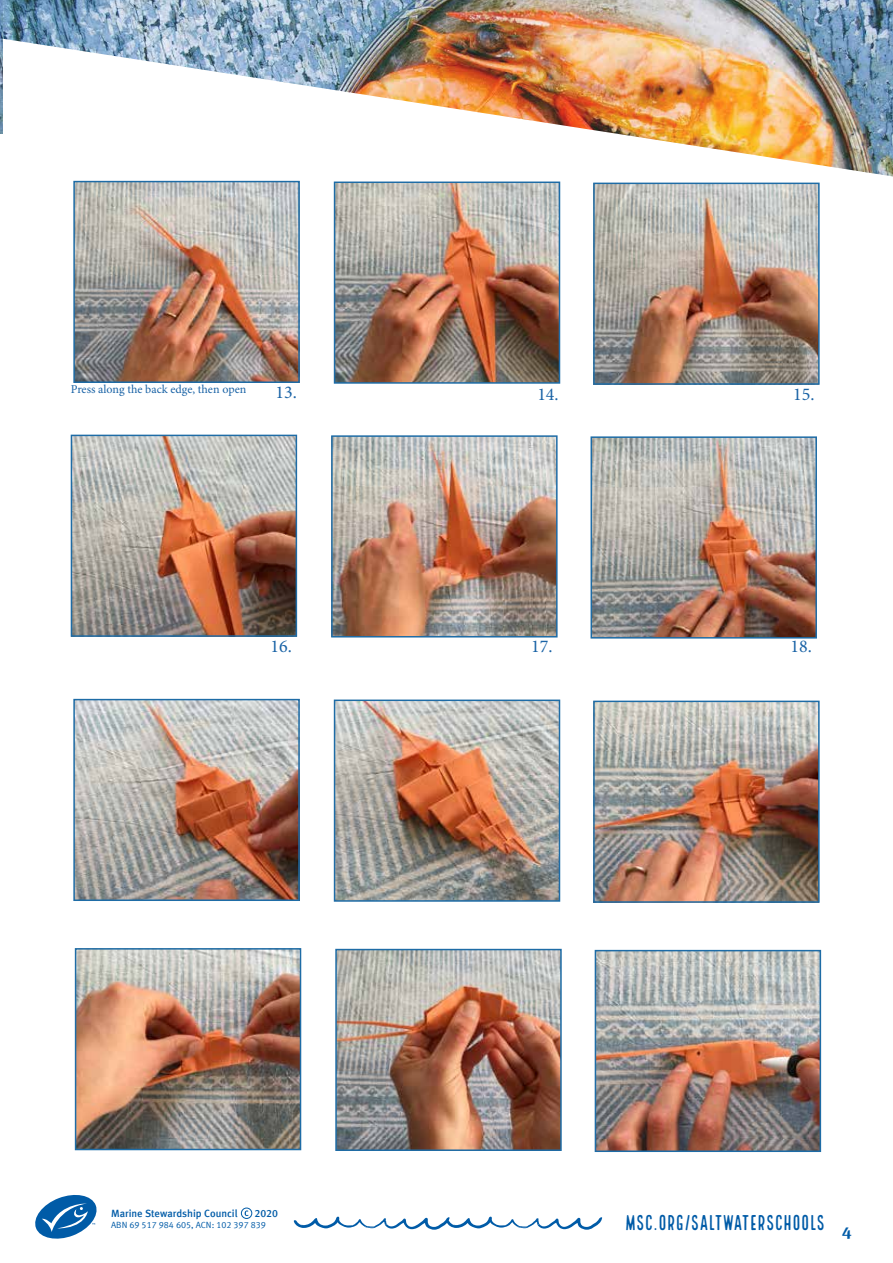
<style>
.page{position:relative;width:893px;height:1263px;background:#fff}
.page>*{position:absolute;margin:0;border:0;box-sizing:border-box;transform-origin:0 0}
.t1{font:21px "Local Brewery Four";letter-spacing:-.01em;color:#005ba7}
.t2{font:18px "Minion Pro";color:#1a63a6}
.t3{font:12px "Minion Pro";color:#1a63a6}
.t4{font:10.5px "Meta Medium LF";color:#005ba7}
.t5{font:9px "Meta Normal LF";color:#005ba7}
</style>
<div class="page">
<img style="left:0;top:0;width:893px;height:176px">
<img style="left:0;top:0;width:2px;height:133px">
<svg style="left:294px;top:1217px;width:308px;height:13px"></svg>
<svg style="left:35px;top:1195px;width:62px;height:44px"></svg>
<svg style="left:245px;top:1210px;width:4px;height:6px"></svg>
<div style="left:241px;top:1208px;width:11px;height:11px;border:1px solid #005ba7;border-radius:50%"></div>
<hr style="left:0;top:36px;width:1px;height:70px;background:#1a63a6">
<img style="left:74px;top:438px;width:220px;height:196px">
<div style="left:71px;top:435px;width:226px;height:202px;border:2px solid #1e6ca6"></div>
<img style="left:334px;top:438px;width:221px;height:196px">
<div style="left:331px;top:435px;width:227px;height:202px;border:2px solid #1e6ca6"></div>
<img style="left:593px;top:439px;width:221px;height:196px">
<div style="left:590px;top:436px;width:227px;height:202px;border:2px solid #1e6ca6"></div>
<img style="left:76px;top:702px;width:221px;height:196px">
<div style="left:73px;top:699px;width:227px;height:202px;border:2px solid #1e6ca6"></div>
<img style="left:337px;top:702px;width:220px;height:197px">
<div style="left:334px;top:699px;width:226px;height:203px;border:2px solid #1e6ca6"></div>
<img style="left:596px;top:704px;width:221px;height:196px">
<div style="left:593px;top:701px;width:227px;height:202px;border:2px solid #1e6ca6"></div>
<img style="left:76px;top:184px;width:221px;height:196px">
<div style="left:73px;top:181px;width:227px;height:202px;border:2px solid #1e6ca6"></div>
<img style="left:337px;top:185px;width:220px;height:196px">
<div style="left:334px;top:182px;width:226px;height:202px;border:2px solid #1e6ca6"></div>
<img style="left:596px;top:186px;width:221px;height:196px">
<div style="left:593px;top:183px;width:227px;height:202px;border:2px solid #1e6ca6"></div>
<img style="left:78px;top:951px;width:220px;height:196px">
<div style="left:75px;top:948px;width:226px;height:202px;border:2px solid #1e6ca6"></div>
<img style="left:338px;top:952px;width:221px;height:196px">
<div style="left:335px;top:949px;width:227px;height:202px;border:2px solid #1e6ca6"></div>
<img style="left:598px;top:953px;width:220px;height:196px">
<div style="left:595px;top:950px;width:226px;height:202px;border:2px solid #1e6ca6"></div>
<p class="t3" style="left:71px;top:382px;width:177px">Press along the back edge, then open</p>
<h2 class="t2" style="left:275px;top:380px;width:23px">13.</h2>
<h2 class="t2" style="left:537px;top:382px;width:23px">14.</h2>
<h2 class="t2" style="left:793px;top:382px;width:23px">15.</h2>
<h2 class="t2" style="left:270px;top:634px;width:23px">16.</h2>
<h2 class="t2" style="left:531px;top:634px;width:23px">17.</h2>
<h2 class="t2" style="left:790px;top:634px;width:23px">18.</h2>
<p class="t4" style="left:111px;top:1207px;width:128px">Marine Stewardship Council</p>
<p class="t4" style="left:255px;top:1207px;width:25px">2020</p>
<p class="t5" style="left:111px;top:1220px;width:156px">ABN 69 517 984 605, ACN: 102 397 839</p>
<h1 class="t1" style="left:625px;top:1211px;width:228px">MSC.ORG/SALTWATERSCHOOLS <sub>4</sub></h1>
</div>
